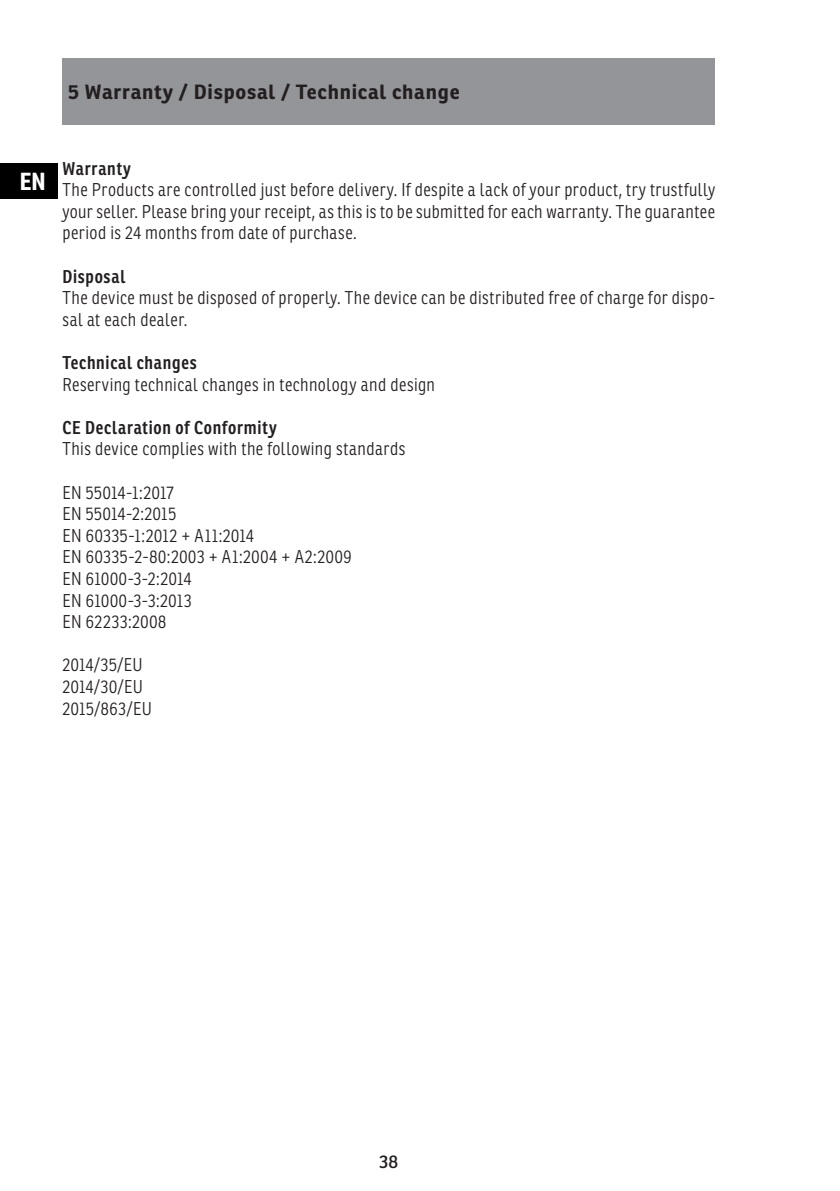
<style>
.page{position:relative;width:840px;height:1191px;background:#fff}
.page>*{position:absolute;margin:0;border:0;box-sizing:border-box;transform-origin:0 0}
.t1{font:700 24px "Ronnia Cond";color:#fff}
.t2{font:700 20px "Ronnia";letter-spacing:.04em;color:#231f20}
.t3{font:300 18px/21.6px "Ronnia Cond";letter-spacing:.03em;color:#231f20}
.t4{font:600 18px "Ronnia Cond";letter-spacing:.04em;color:#231f20}
.t5{font:18px "Ronnia";color:#231f20}
</style>
<div class="page">
<div style="left:62px;top:58px;width:652px;height:67px;background:#939598"></div>
<div style="left:0;top:163px;width:57px;height:36px;background:#000"></div>
<p class="t2" style="left:68px;top:79px;width:393px">5 Warranty / Disposal / Technical change</p>
<h1 class="t1" style="left:20px;top:166px;width:27px">EN</h1>
<p class="t4" style="left:62px;top:157px;width:70px">Warranty</p>
<p class="t3" style="left:62px;top:179px;width:653px;text-align:justify">The Products are controlled just before delivery. If despite a lack of your product, try trustfully your seller. Please bring your receipt, as this is to be submitted for each warranty. The guarantee period is 24 months from date of purchase.</p>
<p class="t4" style="left:62px;top:265px;width:65px">Disposal</p>
<p class="t3" style="left:62px;top:287px;width:653px">The device must be disposed of properly. The device can be distributed free of charge for dispo&shy;sal at each dealer.</p>
<p class="t4" style="left:62px;top:352px;width:136px">Technical changes</p>
<p class="t3" style="left:62px;top:373px;width:374px">Reserving technical changes in technology and design</p>
<p class="t4" style="left:62px;top:416px;width:216px">CE Declaration of Conformity</p>
<p class="t3" style="left:62px;top:438px;width:344px">This device complies with the following standards</p>
<p class="t3" style="left:62px;top:481px;width:290px">EN 55014-1:2017<br>EN 55014-2:2015<br>EN 60335-1:2012 + A11:2014<br>EN 60335-2-80:2003 + A1:2004 + A2:2009<br>EN 61000-3-2:2014<br>EN 61000-3-3:2013<br>EN 62233:2008</p>
<p class="t3" style="left:62px;top:654px;width:91px">2014/35/EU<br>2014/30/EU<br>2015/863/EU</p>
<p class="t5" style="left:379px;top:1150px;width:20px">38</p>
</div>
